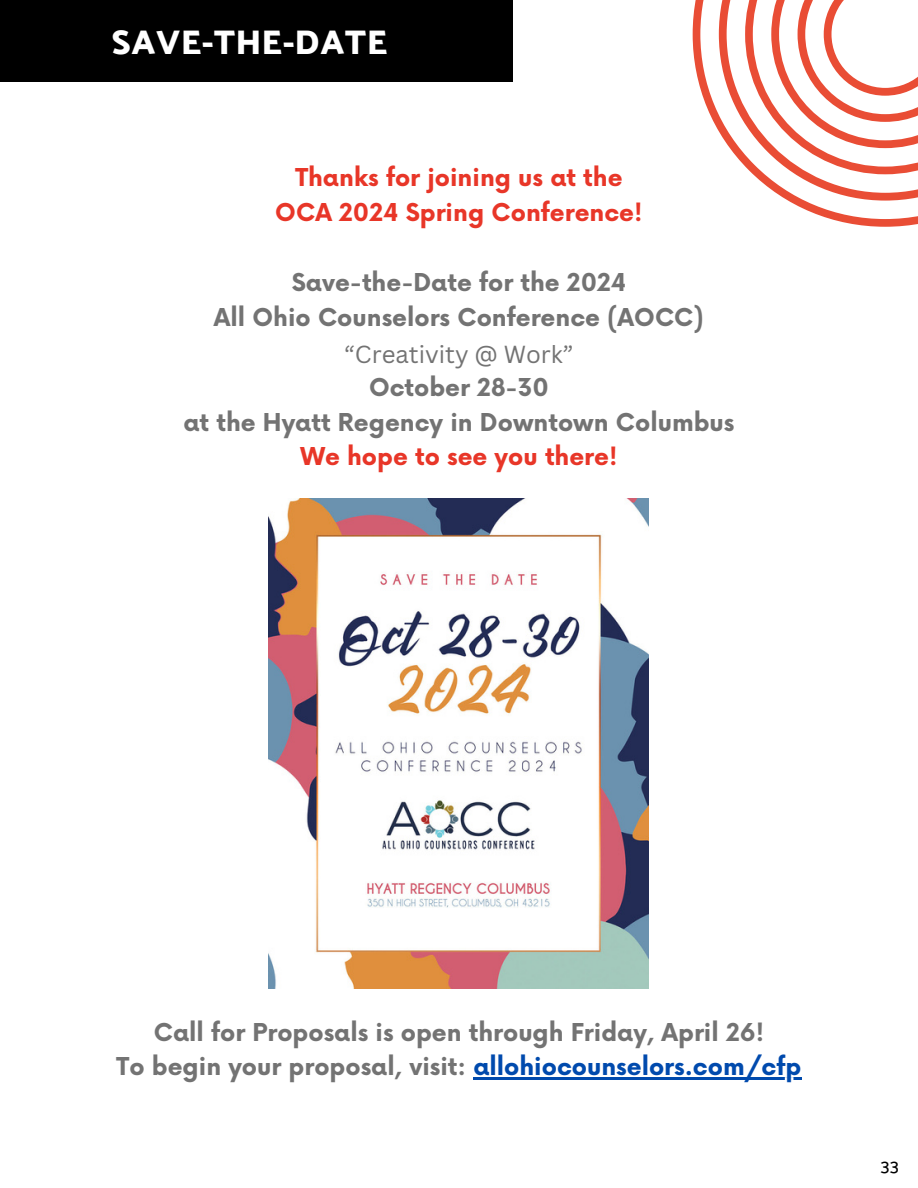
<style>
.page{position:relative;width:918px;height:1188px;background:#fff}
.page>*{position:absolute;margin:0;border:0;box-sizing:border-box;transform-origin:0 0}
.t1{font:600 34.8px "Palanquin Dark";letter-spacing:.02em;color:#fff}
.t2{font:700 24px/34.8px "Now";color:#737373;text-align:center}
.t3{font:700 24px/34.8px "Now";color:#e83628;text-align:center}
.t4{font:24px "Canva Sans";color:#737373}
.t5{font:500 18px "Palanquin";color:#000}
.s1{color:#004aad}
</style>
<div class="page">
<div style="left:0;top:0;width:512px;height:82px;background:#000"></div>
<img style="left:269px;top:499px;width:380px;height:489px">
<svg style="left:693px;top:0;width:225px;height:226px"></svg>
<hr style="left:473px;top:1078px;width:328px;height:2px;background:#004aad">
<h1 class="t1" style="left:111px;top:22px;width:278px">SAVE-THE-DATE</h1>
<p class="t3" style="left:275px;top:162px;width:369px">Thanks for joining us at the<br>OCA 2024 Spring Conference!</p>
<p class="t2" style="left:214px;top:266px;width:492px">Save-the-Date for the 2024<br>All Ohio Counselors Conference (AOCC)</p>
<p class="t4" style="left:344px;top:337px;width:231px">“Creativity @ Work”</p>
<p class="t2" style="left:183px;top:371px;width:552px">October 28-30<br>at the Hyatt Regency in Downtown Columbus</p>
<p class="t3" style="left:300px;top:441px;width:319px">We hope to see you there!</p>
<p class="t2" style="left:117px;top:1016px;width:686px">Call for Proposals is open through Friday, April 26!<br>To begin your proposal, visit: <span class="s1">allohiocounselors.com/cfp</span></p>
<p class="t5" style="left:880px;top:1155px;width:20px">33</p>
</div>
